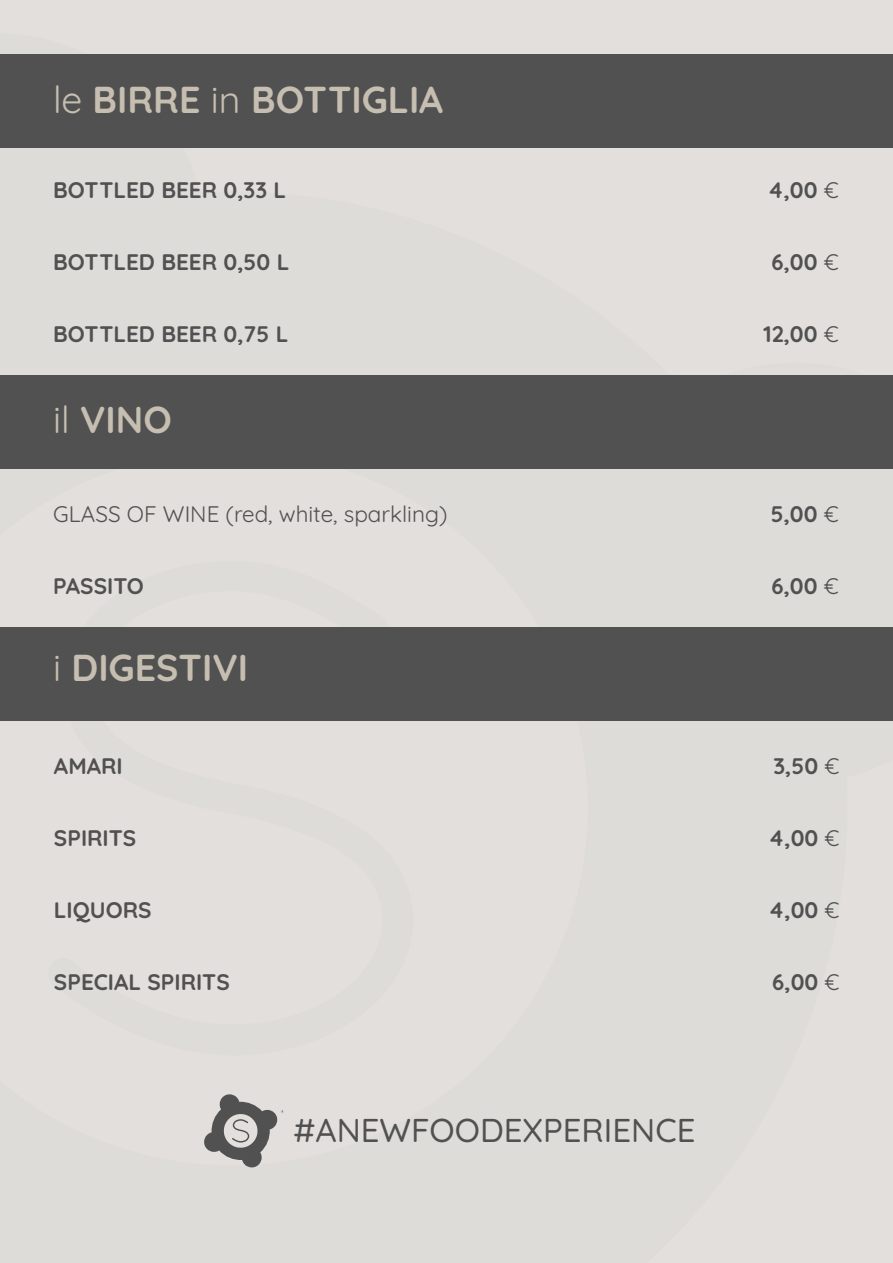
<style>
.page{position:relative;width:893px;height:1263px;background:#fff}
.page>*{position:absolute;margin:0;border:0;box-sizing:border-box;transform-origin:0 0}
.t1{font:700 37.5px "Quicksand";color:#c6beb0}
.t2{font:500 33px "Quicksand";color:#515151}
.t3{font:700 22.5px "Quicksand";color:#515151}
.t4{font:22.5px "Quicksand";color:#515151}
.s1{font-weight:400}
</style>
<div class="page">
<div style="left:0;top:10px;width:893px;height:1253px;background:#dedcd9"></div>
<div style="left:46px;top:561px;width:367px;height:495px;background:#e2dfdc"></div>
<div style="left:0;top:54px;width:893px;height:94px;background:#515151"></div>
<div style="left:0;top:375px;width:893px;height:94px;background:#515151"></div>
<div style="left:0;top:627px;width:893px;height:94px;background:#515151"></div>
<svg style="left:203px;top:1093px;width:81px;height:76px;background:#a7a5a3"></svg>
<h1 class="t1" style="left:53px;top:71px;width:391px"><span class="s1">le</span> BIRRE <span class="s1">in</span> BOTTIGLIA</h1>
<p class="t3" style="left:53px;top:173px;width:234px">BOTTLED BEER 0,33 L</p>
<p class="t3" style="left:768px;top:173px;width:73px">4,00 <span class="s1">€</span></p>
<p class="t3" style="left:53px;top:245px;width:238px">BOTTLED BEER 0,50 L</p>
<p class="t3" style="left:771px;top:245px;width:69px">6,00 <span class="s1">€</span></p>
<p class="t3" style="left:53px;top:317px;width:237px">BOTTLED BEER 0,75 L</p>
<p class="t3" style="left:763px;top:317px;width:77px">12,00 <span class="s1">€</span></p>
<h1 class="t1" style="left:53px;top:391px;width:120px"><span class="s1">il</span> VINO</h1>
<p class="t4" style="left:53px;top:497px;width:396px">GLASS OF WINE (red, white, sparkling)</p>
<p class="t3" style="left:771px;top:497px;width:70px">5,00 <span class="s1">€</span></p>
<p class="t3" style="left:53px;top:569px;width:92px">PASSITO</p>
<p class="t3" style="left:771px;top:569px;width:69px">6,00 <span class="s1">€</span></p>
<h1 class="t1" style="left:53px;top:639px;width:196px"><span class="s1">i</span> DIGESTIVI</h1>
<p class="t3" style="left:54px;top:749px;width:70px">AMARI</p>
<p class="t3" style="left:773px;top:749px;width:68px">3,50 <span class="s1">€</span></p>
<p class="t3" style="left:54px;top:821px;width:84px">SPIRITS</p>
<p class="t3" style="left:769px;top:821px;width:73px">4,00 <span class="s1">€</span></p>
<p class="t3" style="left:54px;top:893px;width:99px">LIQUORS</p>
<p class="t3" style="left:769px;top:893px;width:73px">4,00 <span class="s1">€</span></p>
<p class="t3" style="left:54px;top:965px;width:177px">SPECIAL SPIRITS</p>
<p class="t3" style="left:772px;top:965px;width:69px">6,00 <span class="s1">€</span></p>
<h2 class="t2" style="left:293px;top:1105px;width:404px">#ANEWFOODEXPERIENCE</h2>
</div>
